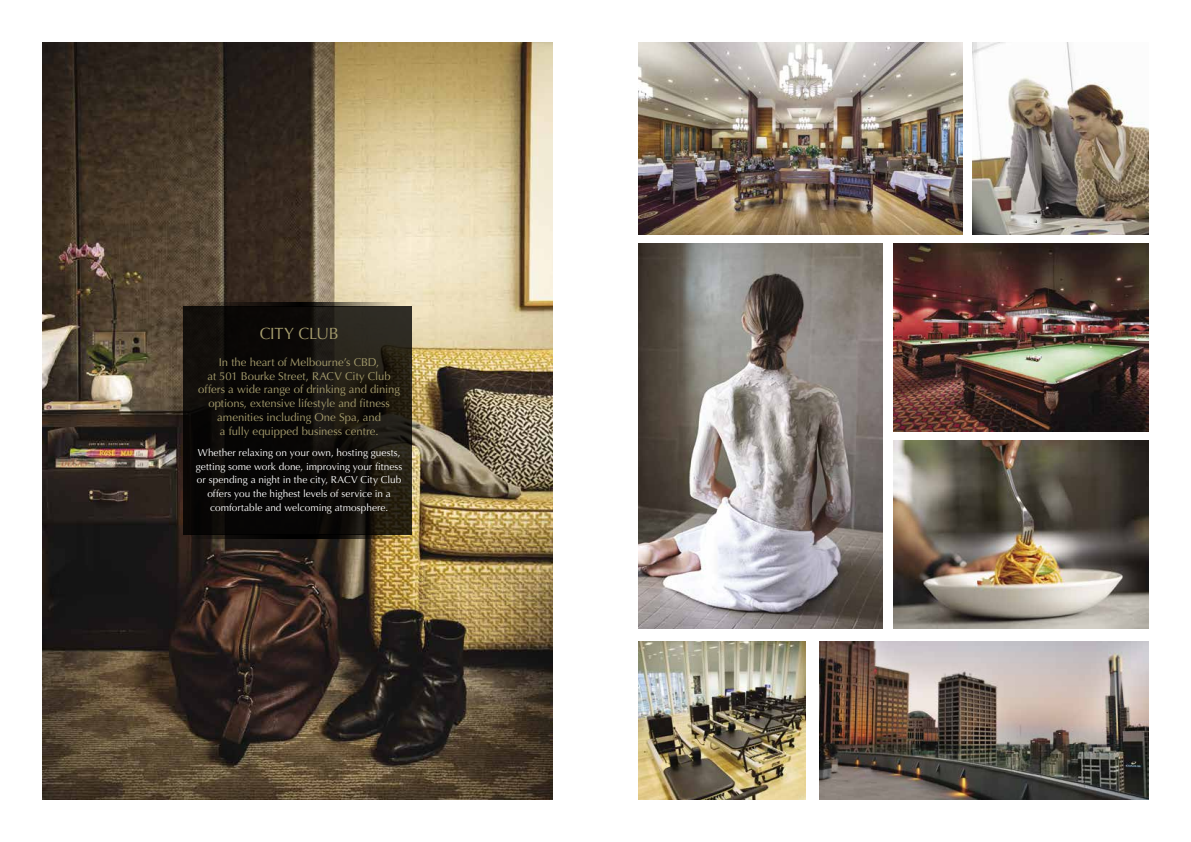
<style>
.page{position:relative;width:1191px;height:842px;background:#fff}
.page>*{position:absolute;margin:0;border:0;box-sizing:border-box;transform-origin:0 0}
.t1{font:16.3px "Optima";letter-spacing:-.02em;color:#a79e6e}
.t2{font:11.3px/13.8px "Optima";letter-spacing:-.005em;color:#a79e6e;text-align:center}
.t3{font:10px/13.8px "Optima";letter-spacing:.005em;color:#fff;text-align:center}
</style>
<div class="page">
<img style="left:43px;top:43px;width:510px;height:756px">
<img style="left:638px;top:43px;width:324px;height:192px">
<img style="left:972px;top:43px;width:176px;height:192px">
<img style="left:893px;top:244px;width:255px;height:188px">
<img style="left:893px;top:441px;width:255px;height:188px">
<img style="left:638px;top:244px;width:245px;height:385px">
<img style="left:638px;top:641px;width:167px;height:158px">
<img style="left:819px;top:641px;width:329px;height:158px">
<svg style="left:184px;top:307px;width:228px;height:228px;background:#120f0b"></svg>
<svg style="left:184px;top:303px;width:228px;height:4px"></svg>
<svg style="left:184px;top:535px;width:228px;height:4px"></svg>
<h1 class="t1" style="left:260px;top:324px;width:80px">CITY CLUB</h1>
<p class="t2" style="left:198px;top:355px;width:203px">In the heart of Melbourne’s CBD,<br>at 501 Bourke Street, RACV City Club offers a wide range of drinking and dining options, extensive lifestyle and fitness amenities including One Spa, and<br>a fully equipped business centre.</p>
<p class="t3" style="left:196px;top:446px;width:208px">Whether relaxing on your own, hosting guests, getting some work done, improving your fitness or spending a night in the city, RACV City Club offers you the highest levels of service in a comfortable and welcoming atmosphere.</p>
</div>
